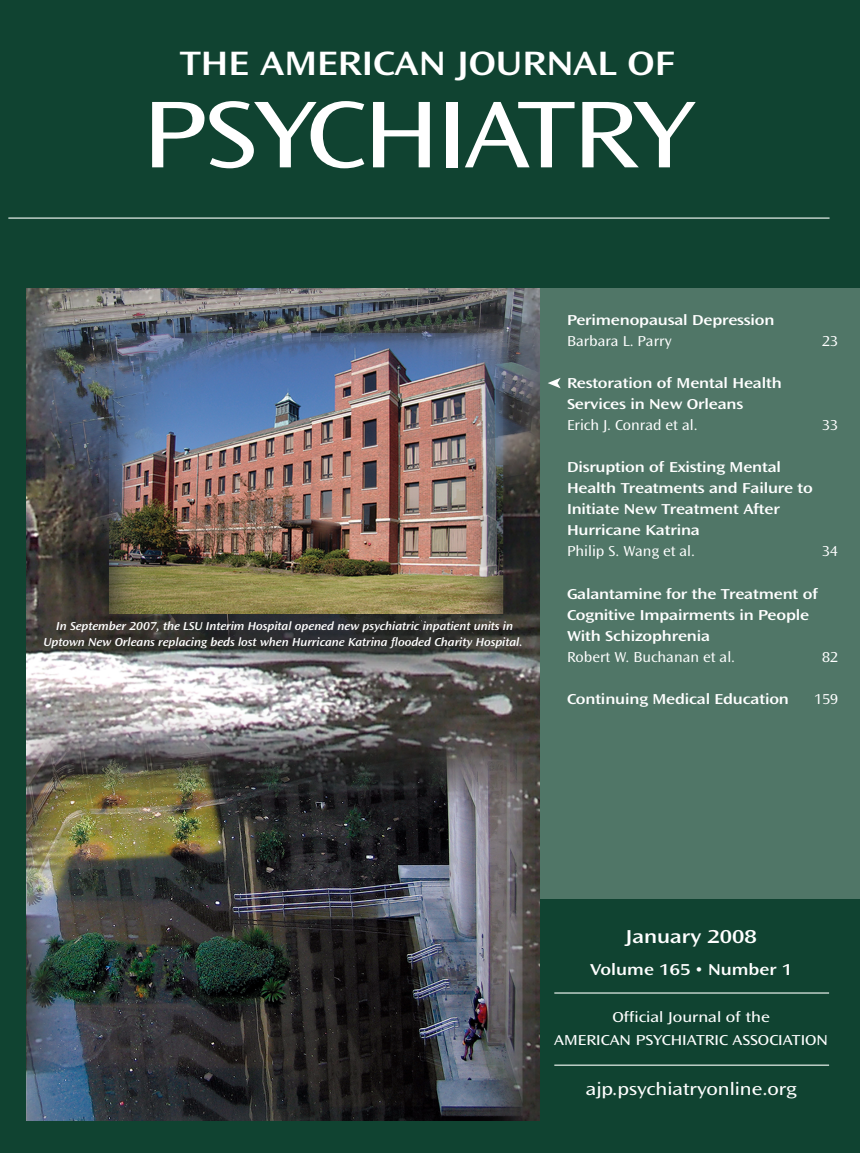
<style>
.page{position:relative;width:860px;height:1153px;background:#fff}
.page>*{position:absolute;margin:0;border:0;box-sizing:border-box;transform-origin:0 0}
.t1{font:99px "Ocean Sans MM.403.800.";letter-spacing:-.025em;color:#fff}
.t2{font:35.25px "Ocean Sans MM.512.800.";color:#fff}
.t3{font:19.5px "Ocean Sans MM.512.800.";color:#fff}
.t4{font:18px "Ocean Sans MM.403.800.";color:#fff}
.t5{font:16.5px "Ocean Sans MM.512.800.";color:#fff}
.t6{font:15px/21px "Ocean Sans MM.512.800.";letter-spacing:-.01em;color:#fff}
.t7{font:15px "Ocean Sans MM.360.600.";color:#fff}
.t8{font:15px/22.5px "Ocean Sans MM.403.800.";color:#fff;text-align:center}
.t9{font:12px/16.5px "Ocean Sans MM It.512.800.";color:#fff;text-align:center;scale:.9 1}
</style>
<div class="page">
<div style="left:0;top:0;width:860px;height:1152px;background:#104331"></div>
<hr style="left:8px;top:217px;width:822px;height:2px;background:#bfcfc7">
<div style="left:521px;top:288px;width:339px;height:610px;background:#507667"></div>
<hr style="left:554px;top:1064px;width:275px;height:1px;background:#bfcfc7">
<hr style="left:554px;top:991px;width:275px;height:2px;background:#bfcfc7">
<svg style="left:548px;top:378px;width:13px;height:10px"></svg>
<img style="left:27px;top:288px;width:513px;height:832px">
<h2 class="t2" style="left:180px;top:48px;width:496px">THE AMERICAN JOURNAL OF</h2>
<h1 class="t1" style="left:143px;top:75px;width:554px">PSYCHIATRY</h1>
<p class="t9" style="left:43px;top:617px;width:534px">In September 2007, the LSU Interim Hospital opened new psychiatric inpatient units in<br>Uptown New Orleans replacing beds lost when Hurricane Katrina flooded Charity Hospital.</p>
<p class="t6" style="left:567px;top:310px;width:209px">Perimenopausal Depression</p>
<p class="t7" style="left:567px;top:335px;width:106px">Barbara L. Parry</p>
<p class="t6" style="left:567px;top:373px;width:216px">Restoration of Mental Health<br>Services in New Orleans</p>
<p class="t7" style="left:567px;top:419px;width:132px">Erich J. Conrad et al.</p>
<p class="t6" style="left:567px;top:457px;width:247px">Disruption of Existing Mental<br>Health Treatments and Failure to<br>Initiate New Treatment After<br>Hurricane Katrina</p>
<p class="t7" style="left:567px;top:545px;width:130px">Philip S. Wang et al.</p>
<p class="t6" style="left:567px;top:583px;width:252px">Galantamine for the Treatment of<br>Cognitive Impairments in People<br>With Schizophrenia</p>
<p class="t7" style="left:567px;top:650px;width:170px">Robert W. Buchanan et al.</p>
<p class="t6" style="left:567px;top:688px;width:223px">Continuing Medical Education</p>
<p class="t7" style="left:822px;top:335px;width:17px">23</p>
<p class="t7" style="left:822px;top:419px;width:17px">33</p>
<p class="t7" style="left:822px;top:545px;width:17px">34</p>
<p class="t7" style="left:822px;top:650px;width:17px">82</p>
<p class="t7" style="left:814px;top:692px;width:25px">159</p>
<h3 class="t3" style="left:626px;top:928px;width:132px">January 2008</h3>
<p class="t5" style="left:590px;top:962px;width:203px">Volume 165 • Number 1</p>
<p class="t8" style="left:554px;top:1005px;width:275px">Official Journal of the<br>AMERICAN PSYCHIATRIC ASSOCIATION</p>
<p class="t4" style="left:586px;top:1077px;width:212px">ajp.psychiatryonline.org</p>
</div>
